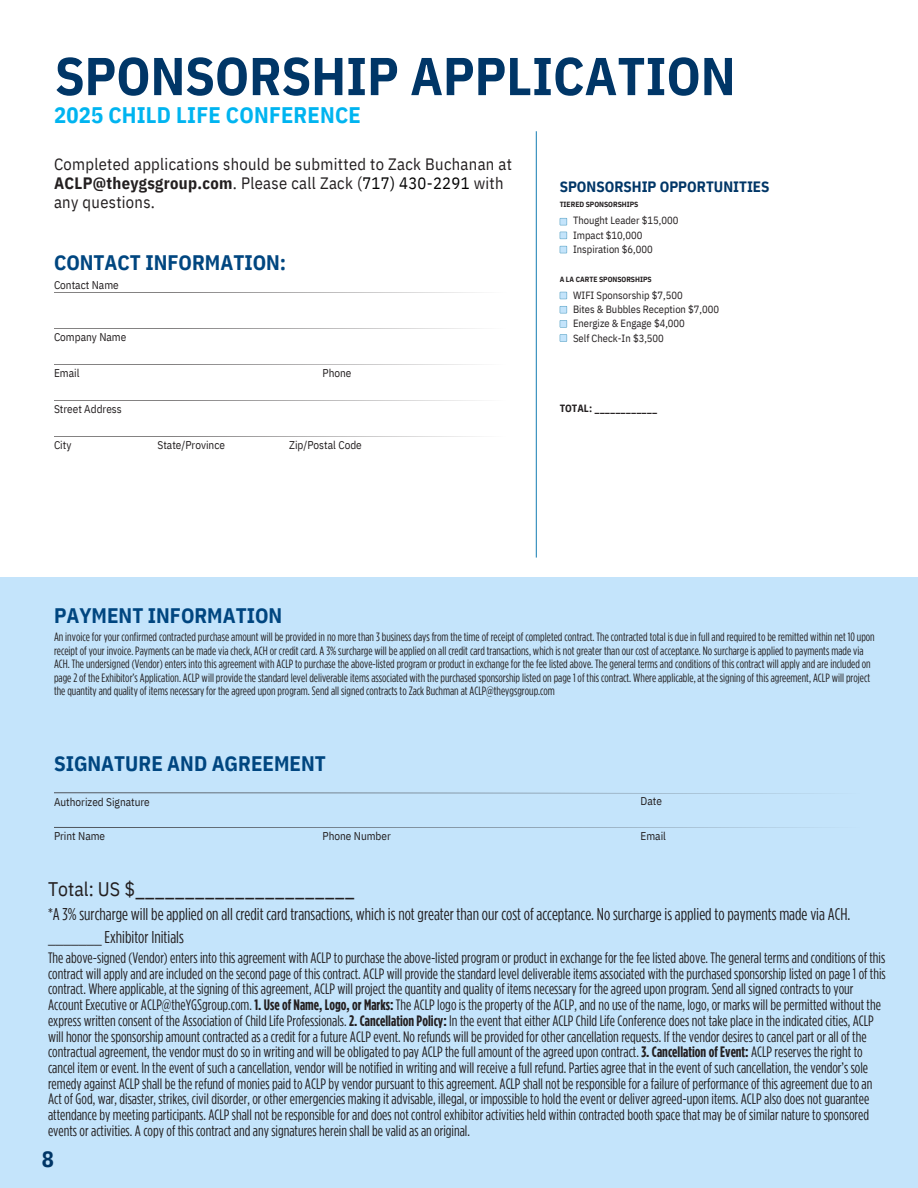
<style>
.page{position:relative;width:918px;height:1188px;background:#fff}
.page>*{position:absolute;margin:0;border:0;box-sizing:border-box;transform-origin:0 0}
.t1{font:700 53.25px "IBM Plex Sans Cond";color:#003667}
.t2{font:700 22.5px "IBM Plex Sans Cond";letter-spacing:.01em;color:#00b4f0}
.t3{font:700 22.5px "IBM Plex Sans Cond";color:#003667}
.t4{font:700 21px "IBM Plex Sans Cond";color:#004680}
.t5{font:19.65px "IBM Plex Sans Cond";color:#231f20}
.t6{font:16.95px/23.5px "Gotham Condensed";color:#231f20}
.t7{font:16.5px/19.2px "IBM Plex Sans Cond";letter-spacing:.02em;color:#231f20}
.t8{font:15px/15.8px "Gotham Condensed";color:#231f20}
.t9{font:700 15px "IBM Plex Sans Cond";color:#003667}
.t10{font:12px/13.5px "Gotham Condensed";color:#231f20}
.t11{font:11.25px "IBM Plex Sans Cond";color:#231f20}
.t12{font:10.5px/14.4px "IBM Plex Sans Cond";color:#231f20}
.t13{font:700 10.5px "IBM Plex Sans Cond";color:#231f20}
.t14{font:700 7.5px "IBM Plex Sans Cond";color:#231f20}
.s1{font-weight:700}
.s2{color:#000}
</style>
<div class="page">
<svg style="left:54px;top:292px;width:426px;height:1px"></svg>
<svg style="left:54px;top:328px;width:426px;height:1px"></svg>
<svg style="left:54px;top:364px;width:426px;height:1px"></svg>
<svg style="left:54px;top:400px;width:426px;height:1px"></svg>
<svg style="left:54px;top:436px;width:426px;height:1px"></svg>
<div style="left:0;top:578px;width:918px;height:610px;background:#c4e4fb"></div>
<svg style="left:54px;top:792px;width:545px;height:1px"></svg>
<svg style="left:54px;top:827px;width:760px;height:1px"></svg>
<svg style="left:560px;top:218px;width:7px;height:7px"></svg>
<svg style="left:560px;top:232px;width:7px;height:7px"></svg>
<svg style="left:560px;top:246px;width:7px;height:7px"></svg>
<svg style="left:560px;top:292px;width:7px;height:7px"></svg>
<svg style="left:560px;top:306px;width:7px;height:7px"></svg>
<svg style="left:560px;top:320px;width:7px;height:8px"></svg>
<svg style="left:560px;top:334px;width:7px;height:8px"></svg>
<hr style="left:536px;top:131px;width:1px;height:427px;background:#2d8bba">
<h5 class="t1" style="left:55px;top:41px;width:682px">SPONSORSHIP APPLICATION</h5>
<h2 class="t2" style="left:54px;top:100px;width:308px">2025 CHILD LIFE CONFERENCE</h2>
<h4 class="t7" style="left:54px;top:154px;width:460px">Completed applications should be submitted to Zack Buchanan at<br><span class="s1">ACLP@theygsgroup.com</span>. Please call Zack (<span class="s2">717) 430-2291</span> with any questions.</h4>
<p class="t4" style="left:54px;top:249px;width:234px">CONTACT INFORMATION:</p>
<p class="t11" style="left:54px;top:278px;width:66px">Contact Name</p>
<p class="t11" style="left:54px;top:329px;width:74px">Company Name</p>
<p class="t11" style="left:54px;top:365px;width:27px">Email</p>
<h6 class="t11" style="left:54px;top:401px;width:69px">Street Address</h6>
<p class="t11" style="left:323px;top:365px;width:30px">Phone</p>
<p class="t11" style="left:54px;top:437px;width:19px">City</p>
<p class="t11" style="left:157px;top:437px;width:69px">State/Province</p>
<p class="t11" style="left:289px;top:437px;width:74px">Zip/Postal Code</p>
<h5 class="t9" style="left:560px;top:176px;width:211px">SPONSORSHIP OPPORTUNITIES</h5>
<h5 class="t14" style="left:560px;top:200px;width:80px">TIERED SPONSORSHIPS</h5>
<h5 class="t12" style="left:573px;top:213px;width:107px">Thought Leader $15,000<br>Impact $10,000</h5>
<h5 class="t12" style="left:573px;top:242px;width:81px">Inspiration $6,000</h5>
<h5 class="t14" style="left:560px;top:274px;width:93px">A LA CARTE SPONSORSHIPS</h5>
<h5 class="t12" style="left:573px;top:288px;width:111px">WIFI Sponsorship $7,500</h5>
<h5 class="t12" style="left:573px;top:302px;width:148px">Bites &amp; Bubbles Reception $7,000</h5>
<h5 class="t12" style="left:573px;top:316px;width:113px">Energize &amp; Engage $4,000</h5>
<h5 class="t12" style="left:573px;top:331px;width:92px">Self Check-In $3,500</h5>
<h5 class="t13" style="left:560px;top:401px;width:99px">TOTAL: ____________</h5>
<h4 class="t4" style="left:54px;top:602px;width:230px">PAYMENT INFORMATION</h4>
<h4 class="t10" style="left:54px;top:630px;width:822px">An invoice for your confirmed contracted purchase amount will be provided in no more than 3 business days from the time of receipt of completed contract. The contracted total is due in full and required to be remitted within net 10 upon receipt of your invoice. Payments can be made via check, ACH or credit card. A 3% surcharge will be applied on all credit card transactions, which is not greater than our cost of acceptance. No surcharge is applied to payments made via ACH. The undersigned (Vendor) enters into this agreement with ACLP to purchase the above-listed program or product in exchange for the fee listed above. The general terms and conditions of this contract will apply and are included on page 2 of the Exhibitor’s Application. ACLP will provide the standard level deliverable items associated with the purchased sponsorship listed on page 1 of this contract. Where applicable, at the signing of this agreement, ACLP will project the quantity and quality of items necessary for the agreed upon program. Send all signed contracts to Zack Buchman at ACLP@theygsgroup.com</h4>
<p class="t4" style="left:54px;top:749px;width:273px">SIGNATURE AND AGREEMENT</p>
<p class="t11" style="left:54px;top:794px;width:97px">Authorized Signature</p>
<p class="t11" style="left:54px;top:828px;width:53px">Print Name</p>
<p class="t11" style="left:323px;top:828px;width:70px">Phone Number</p>
<h3 class="t11" style="left:641px;top:794px;width:23px">Date</h3>
<h5 class="t11" style="left:641px;top:828px;width:27px">Email</h5>
<p class="t5" style="left:48px;top:876px;width:308px">Total: US $______________________</p>
<p class="t6" style="left:48px;top:902px;width:804px">*A 3% surcharge will be applied on all credit card transactions, which is not greater than our cost of acceptance. No surcharge is applied to payments made via ACH. _______ Exhibitor Initials</p>
<p class="t8" style="left:48px;top:950px;width:839px">The above-signed (Vendor) enters into this agreement with ACLP to purchase the above-listed program or product in exchange for the fee listed above. The general terms and conditions of this contract will apply and are included on the second page of this contract. ACLP will provide the standard level deliverable items associated with the purchased sponsorship listed on page 1 of this contract. Where applicable, at the signing of this agreement, ACLP will project the quantity and quality of items necessary for the agreed upon program. Send all signed contracts to your Account Executive or ACLP@theYGSgroup.com. <span class="s1">1. Use of Name, Logo, or Marks:</span> The ACLP logo is the property of the ACLP, and no use of the name, logo, or marks will be permitted without the express written consent of the Association of Child Life Professionals. <span class="s1">2. Cancellation Policy:</span> In the event that either ACLP Child Life Conference does not take place in the indicated cities, ACLP will honor the sponsorship amount contracted as a credit for a future ACLP event. No refunds will be provided for other cancellation requests. If the vendor desires to cancel part or all of the contractual agreement, the vendor must do so in writing and will be obligated to pay ACLP the full amount of the agreed upon contract. <span class="s1">3. Cancellation of Event:</span> ACLP reserves the right to cancel item or event. In the event of such a cancellation, vendor will be notified in writing and will receive a full refund. Parties agree that in the event of such cancellation, the vendor’s sole remedy against ACLP shall be the refund of monies paid to ACLP by vendor pursuant to this agreement. ACLP shall not be responsible for a failure of performance of this agreement due to an Act of God, war, disaster, strikes, civil disorder, or other emergencies making it advisable, illegal, or impossible to hold the event or deliver agreed-upon items. ACLP also does not guarantee attendance by meeting participants. ACLP shall not be responsible for and does not control exhibitor activities held within contracted booth space that may be of similar nature to sponsored events or activities. A copy of this contract and any signatures herein shall be valid as an original.</p>
<h1 class="t3" style="left:42px;top:1143px;width:14px">8</h1>
</div>
